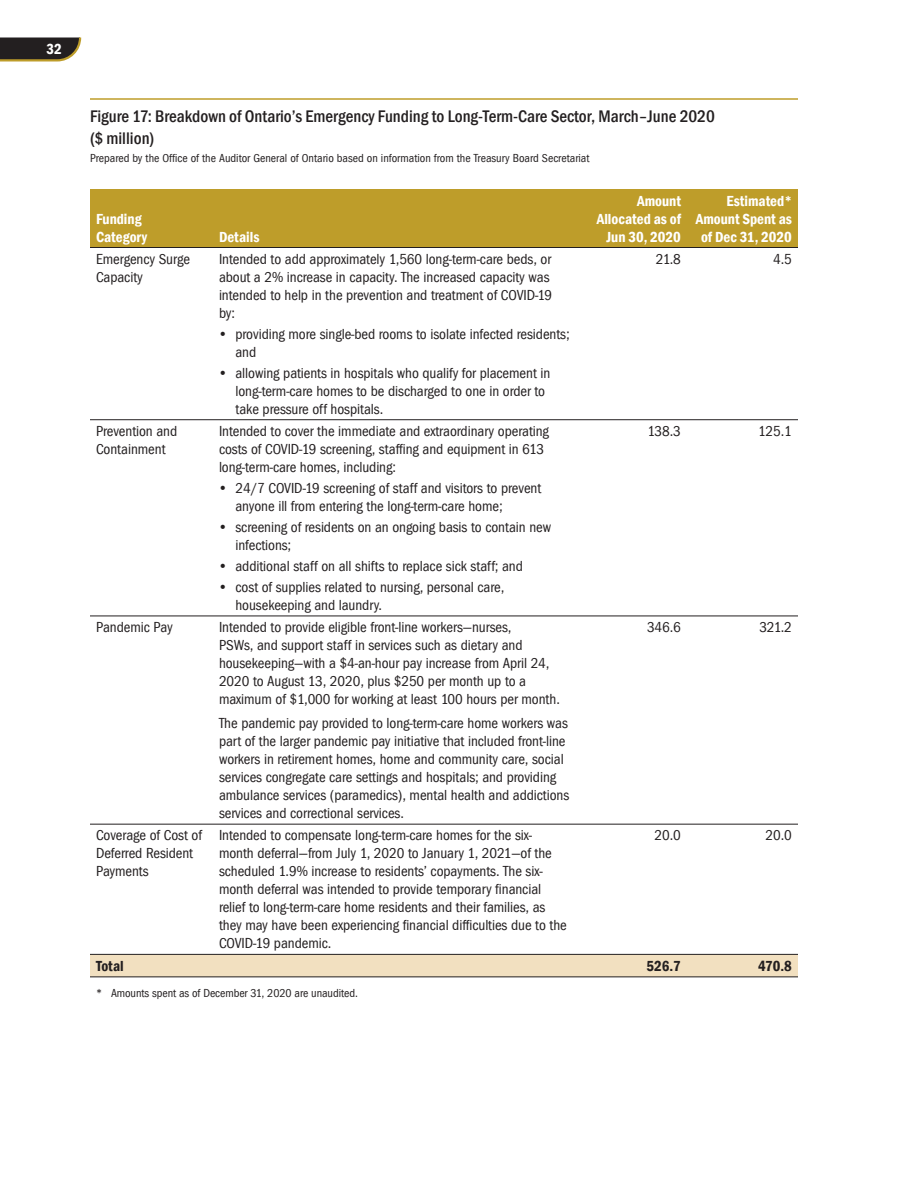
<style>
.page{position:relative;width:918px;height:1188px;background:#fff}
.page>*{position:absolute;margin:0;border:0;box-sizing:border-box;transform-origin:0 0}
.t1{font:500 condensed 17.25px/22.5px "Franklin Gothic";color:#231f20}
.t2{font:15px/18px "Franklin Got Cd ITCTT";letter-spacing:-.005em;color:#231f20}
.t3{font:600 condensed 15px/18px "Franklin Gothic";color:#fff;text-align:right}
.t4{font:600 condensed 15px "Franklin Gothic";color:#231f20}
.t5{font:12px "Franklin Got Cd ITCTT";color:#231f20}
</style>
<div class="page">
<svg style="left:0;top:38px;width:82px;height:24px;background:#474135"></svg>
<hr style="left:90px;top:98px;width:708px;height:2px;background:#be9d2a">
<div style="left:90px;top:189px;width:708px;height:58px;background:#be9d2a"></div>
<svg style="left:90px;top:420px;width:708px;height:558px"></svg>
<div style="left:90px;top:955px;width:708px;height:21px;background:#f2e0c0"></div>
<hr style="left:90px;top:247px;width:123px;height:1px;background:#231f20">
<hr style="left:213px;top:247px;width:363px;height:1px;background:#231f20">
<hr style="left:576px;top:247px;width:111px;height:1px;background:#231f20">
<hr style="left:687px;top:247px;width:111px;height:1px;background:#231f20">
<hr style="left:90px;top:419px;width:123px;height:1px;background:#231f20">
<hr style="left:213px;top:419px;width:363px;height:1px;background:#231f20">
<hr style="left:576px;top:419px;width:111px;height:1px;background:#231f20">
<hr style="left:687px;top:419px;width:111px;height:1px;background:#231f20">
<hr style="left:90px;top:616px;width:123px;height:1px;background:#231f20">
<hr style="left:213px;top:616px;width:363px;height:1px;background:#231f20">
<hr style="left:576px;top:616px;width:111px;height:1px;background:#231f20">
<hr style="left:687px;top:616px;width:111px;height:1px;background:#231f20">
<hr style="left:90px;top:824px;width:123px;height:1px;background:#231f20">
<hr style="left:213px;top:824px;width:363px;height:1px;background:#231f20">
<hr style="left:576px;top:824px;width:111px;height:1px;background:#231f20">
<hr style="left:687px;top:824px;width:111px;height:1px;background:#231f20">
<hr style="left:90px;top:954px;width:123px;height:1px;background:#231f20">
<hr style="left:213px;top:954px;width:363px;height:1px;background:#231f20">
<hr style="left:576px;top:954px;width:111px;height:1px;background:#231f20">
<hr style="left:687px;top:954px;width:111px;height:1px;background:#231f20">
<hr style="left:90px;top:976px;width:123px;height:1px;background:#231f20">
<hr style="left:213px;top:976px;width:363px;height:1px;background:#231f20">
<hr style="left:576px;top:976px;width:111px;height:1px;background:#231f20">
<hr style="left:687px;top:976px;width:111px;height:1px;background:#231f20">
<p class="t3" style="left:46px;top:40px;width:17px">32</p>
<p class="t1" style="left:90px;top:104px;width:626px">Figure 17: Breakdown of Ontario’s Emergency Funding to Long-Term-Care Sector, March–June 2020 ($ million)</p>
<p class="t5" style="left:90px;top:151px;width:501px">Prepared by the Office of the Auditor General of Ontario based on information from the Treasury Board Secretariat</p>
<p class="t3" style="left:96px;top:209px;width:53px;text-align:left">Funding<br>Category</p>
<p class="t3" style="left:219px;top:227px;width:42px">Details</p>
<p class="t2" style="left:96px;top:249px;width:95px">Emergency Surge<br>Capacity</p>
<p class="t2" style="left:219px;top:249px;width:335px">Intended to add approximately 1,560 long-term-care beds, or about a 2% increase in capacity. The increased capacity was intended to help in the prevention and treatment of COVID-19 by:</p>
<p class="t2" style="left:236px;top:324px;width:336px;text-indent:-16px">• providing more single-bed rooms to isolate infected residents; and</p>
<p class="t2" style="left:236px;top:363px;width:316px;text-indent:-16px">• allowing patients in hospitals who qualify for placement in long-term-care homes to be discharged to one in order to take pressure off hospitals.</p>
<p class="t2" style="left:96px;top:422px;width:83px">Prevention and<br>Containment</p>
<p class="t2" style="left:219px;top:422px;width:332px">Intended to cover the immediate and extraordinary operating costs of COVID-19 screening, staffing and equipment in 613 long-term-care homes, including:</p>
<p class="t2" style="left:236px;top:479px;width:307px;text-indent:-16px">• 24/7 COVID-19 screening of staff and visitors to prevent anyone ill from entering the long-term-care home;</p>
<p class="t2" style="left:236px;top:518px;width:317px;text-indent:-16px">• screening of residents on an ongoing basis to contain new infections;</p>
<p class="t2" style="left:219px;top:557px;width:305px">• additional staff on all shifts to replace sick staff; and</p>
<p class="t2" style="left:236px;top:578px;width:270px;text-indent:-16px">• cost of supplies related to nursing, personal care, housekeeping and laundry.</p>
<p class="t2" style="left:96px;top:618px;width:78px">Pandemic Pay</p>
<p class="t2" style="left:219px;top:618px;width:342px">Intended to provide eligible front-line workers—nurses,<br>PSWs, and support staff in services such as dietary and housekeeping—with a $4-an-hour pay increase from April 24, 2020 to August 13, 2020, plus $250 per month up to a maximum of $1,000 for working at least 100 hours per month.</p>
<p class="t2" style="left:219px;top:714px;width:352px">The pandemic pay provided to long-term-care home workers was part of the larger pandemic pay initiative that included front-line workers in retirement homes, home and community care, social services congregate care settings and hospitals; and providing ambulance services (paramedics), mental health and addictions services and correctional services.</p>
<p class="t3" style="left:597px;top:191px;width:86px">Amount<br>Allocated as of<br>Jun 30, 2020</p>
<p class="t3" style="left:696px;top:191px;width:98px">Estimated*<br>Amount Spent as of Dec 31, 2020</p>
<p class="t2" style="left:656px;top:249px;width:27px">21.8</p>
<p class="t2" style="left:773px;top:249px;width:20px">4.5</p>
<p class="t2" style="left:647px;top:422px;width:35px">138.3</p>
<p class="t2" style="left:758px;top:422px;width:35px">125.1</p>
<p class="t2" style="left:647px;top:618px;width:35px">346.6</p>
<p class="t2" style="left:759px;top:618px;width:34px">321.2</p>
<p class="t2" style="left:96px;top:826px;width:108px">Coverage of Cost of<br>Deferred Resident<br>Payments</p>
<p class="t2" style="left:219px;top:826px;width:349px">Intended to compensate long-term-care homes for the six&shy;month deferral—from July 1, 2020 to January 1, 2021—of the scheduled 1.9% increase to residents’ copayments. The six&shy;month deferral was intended to provide temporary financial relief to long-term-care home residents and their families, as they may have been experiencing financial difficulties due to the COVID-19 pandemic.</p>
<p class="t2" style="left:655px;top:826px;width:28px">20.0</p>
<p class="t2" style="left:766px;top:826px;width:28px">20.0</p>
<p class="t4" style="left:96px;top:956px;width:29px">Total</p>
<p class="t4" style="left:646px;top:956px;width:36px">526.7</p>
<p class="t4" style="left:758px;top:956px;width:35px">470.8</p>
<p class="t5" style="left:96px;top:986px;width:263px">* Amounts spent as of December 31, 2020 are unaudited.</p>
</div>
